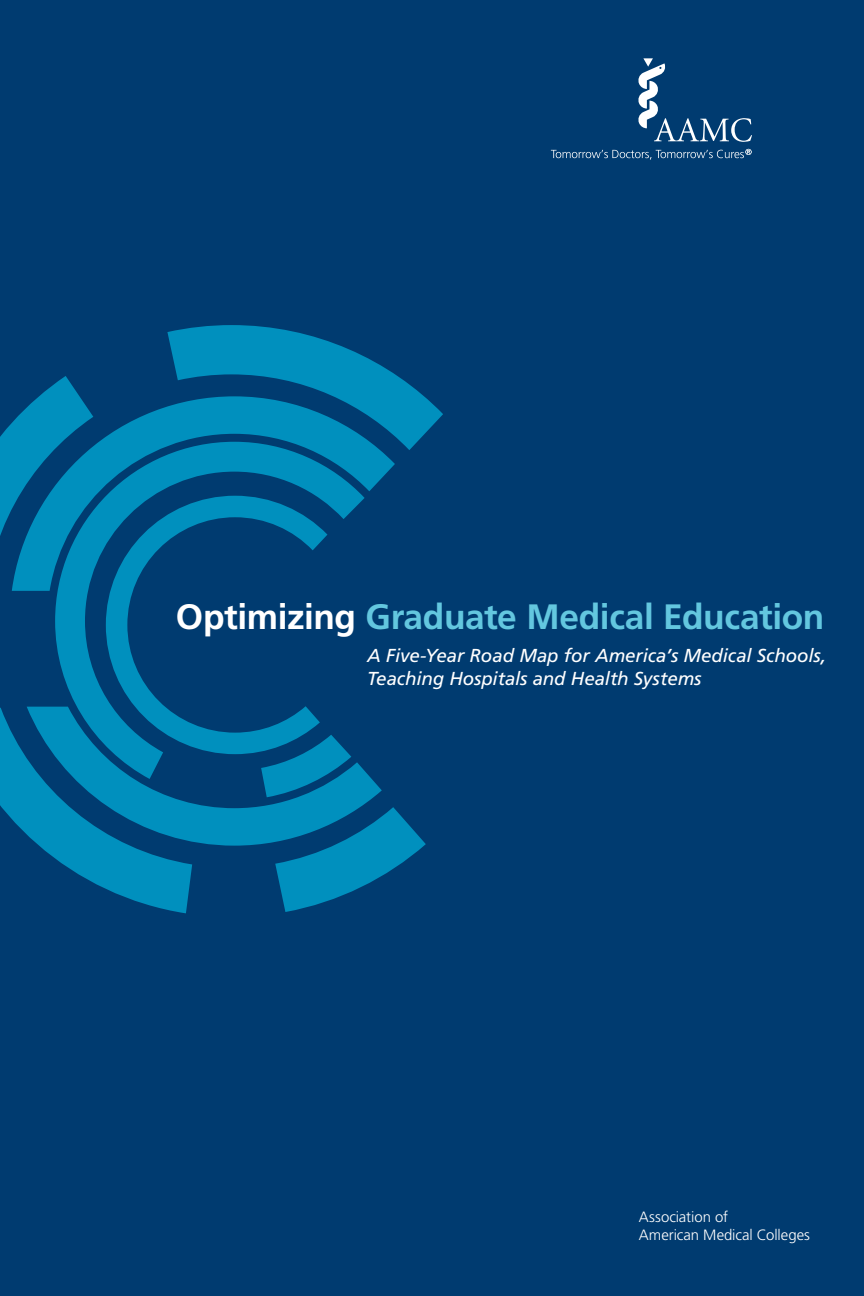
<style>
.page{position:relative;width:864px;height:1296px;background:#003b70}
.page>*{position:absolute;margin:0;border:0;box-sizing:border-box;transform-origin:0 0}
.t1{font:700 35.25px "Frutiger";letter-spacing:-.015em;color:#63c7df}
.t2{font:italic 18.75px/22.5px "Frutiger";letter-spacing:-.005em;color:#fff}
.t3{font:300 15px/18px "Frutiger";letter-spacing:-.005em;color:#fff}
.s1{color:#fff}
</style>
<div class="page">
<svg style="left:0;top:325px;width:443px;height:588px"></svg>
<svg style="left:638px;top:58px;width:114px;height:84px"></svg>
<svg style="left:551px;top:149px;width:201px;height:11px"></svg>
<p class="t1" style="left:176px;top:596px;width:650px"><span class="s1">Optimizing</span> Graduate Medical Education</p>
<p class="t2" style="left:367px;top:644px;width:461px">A Five-Year Road Map for America’s Medical Schools,<br>Teaching Hospitals and Health Systems</p>
<p class="t3" style="left:639px;top:1208px;width:173px">Association of<br>American Medical Colleges</p>
</div>
